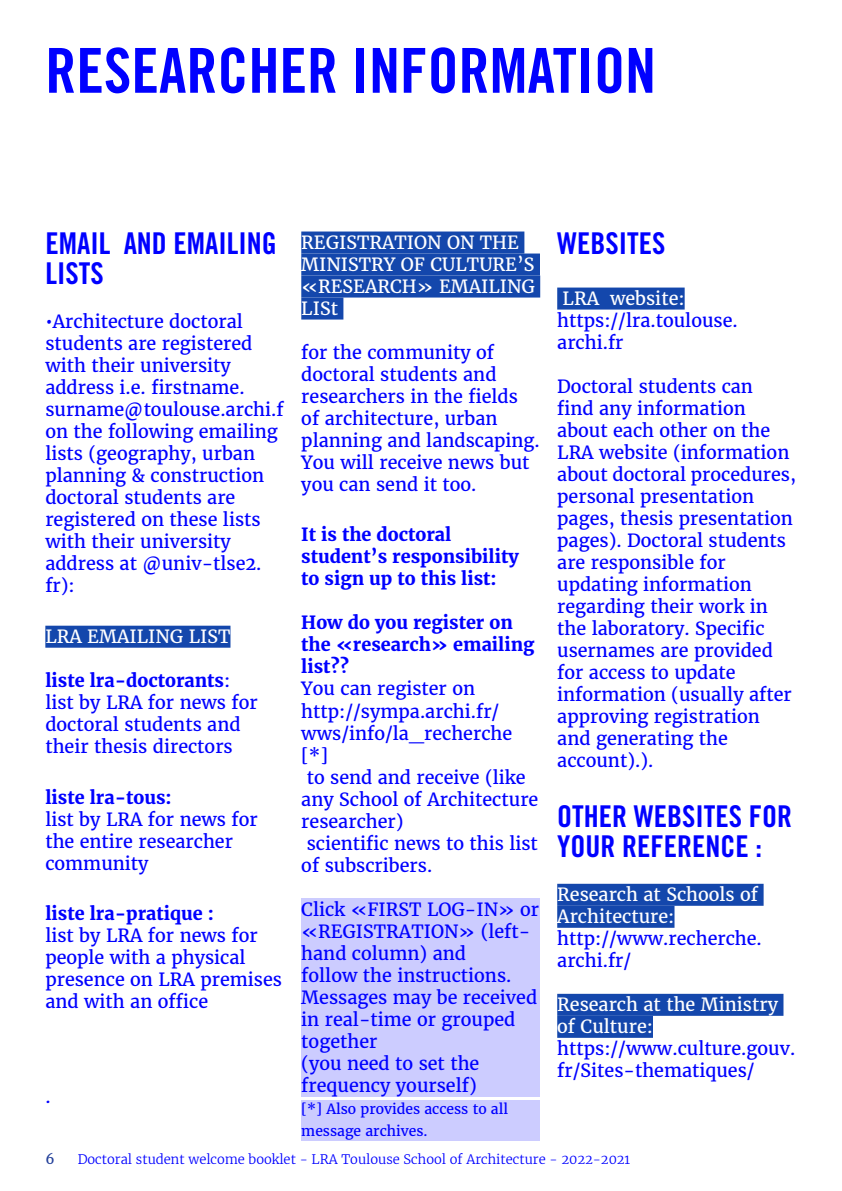
<style>
.page{position:relative;width:842px;height:1191px;background:#fff}
.page>*{position:absolute;margin:0;border:0;box-sizing:border-box;transform-origin:0 0}
.Titre{font:62px "Trade Gothic Bold Cond Twenty";color:#00f}
.Texte_bleu{font:30px/30px "Trade Gothic Bold Cond Twenty";color:#00f}
.Texte_bleu-2{font:18px/22px "Merriweather";color:#00f}
.Texte_bleu-3{font:700 18px/22px "Merriweather";color:#00f}
.Texte_bleu-4{font:18px/22px "Merriweather";color:#fff}
.Texte_bleu-5{font:14px/22px "Merriweather";color:#00f}
.t1{font:14px "Merriweather";color:#223f99}
.t2{font:300 13px "Merriweather";color:#00f}
.s1{font-weight:400}
.s2{color:#fff}
</style>
<div class="page">
<div style="left:45px;top:625px;width:185px;height:22px;background:#1447ac"></div>
<div style="left:301px;top:231px;width:223px;height:22px;background:#1447ac"></div>
<div style="left:301px;top:253px;width:239px;height:22px;background:#1447ac"></div>
<div style="left:301px;top:275px;width:239px;height:22px;background:#1447ac"></div>
<div style="left:301px;top:297px;width:42px;height:22px;background:#1447ac"></div>
<div style="left:301px;top:898px;width:239px;height:66px;background:#ccf"></div>
<div style="left:301px;top:964px;width:239px;height:22px;background:#ccf"></div>
<div style="left:301px;top:986px;width:239px;height:66px;background:#ccf"></div>
<div style="left:301px;top:1052px;width:239px;height:44px;background:#ccf"></div>
<div style="left:301px;top:1099px;width:239px;height:41px;background:#ccf"></div>
<div style="left:557px;top:287px;width:128px;height:22px;background:#1447ac"></div>
<div style="left:557px;top:883px;width:207px;height:22px;background:#1447ac"></div>
<div style="left:557px;top:905px;width:117px;height:22px;background:#1447ac"></div>
<div style="left:557px;top:993px;width:226px;height:22px;background:#1447ac"></div>
<div style="left:557px;top:1015px;width:96px;height:22px;background:#1447ac"></div>
<p class="Titre" style="left:45px;top:33px;width:612px">RESEARCHER INFORMATION</p>
<p class="Texte_bleu" style="left:45px;top:228px;width:233px">EMAIL AND EMAILING<br>LISTS</p>
<p class="Texte_bleu-2" style="left:45px;top:310px;width:240px">•Architecture doctoral students are registered with their university address i.e. firstname. surname@toulouse.archi.f on the following emailing lists (geography, urban planning &amp; construction doctoral students are registered on these lists with their university address at @univ-tlse2. fr):</p>
<p class="Texte_bleu-4" style="left:45px;top:625px;width:187px">LRA EMAILING LIST</p>
<p class="Texte_bleu-3" style="left:45px;top:669px;width:186px">liste lra-doctorants<span class="s1">:</span></p>
<p class="Texte_bleu-2" style="left:45px;top:691px;width:214px">list by LRA for news for doctoral students and their thesis directors</p>
<p class="Texte_bleu-3" style="left:45px;top:785px;width:128px">liste lra-tous:</p>
<p class="Texte_bleu-2" style="left:45px;top:807px;width:214px">list by LRA for news for the entire researcher community</p>
<p class="Texte_bleu-3" style="left:45px;top:902px;width:170px">liste lra-pratique :</p>
<p class="Texte_bleu-2" style="left:45px;top:924px;width:238px">list by LRA for news for people with a physical presence on LRA premises and with an office</p>
<p class="Texte_bleu-2" style="left:45px;top:1085px;width:7px">.</p>
<p class="Texte_bleu-4" style="left:301px;top:231px;width:235px">REGISTRATION ON THE<br>MINISTRY OF CULTURE’S «RESEARCH» EMAILING<br>LISt</p>
<p class="Texte_bleu-2" style="left:301px;top:341px;width:240px">for the community of doctoral students and researchers in the fields of architecture, urban planning and landscaping.<br>You will receive news but you can send it too.</p>
<p class="Texte_bleu-3" style="left:301px;top:523px;width:219px">It is the doctoral student’s responsibility to sign up to this list:</p>
<p class="Texte_bleu-3" style="left:301px;top:611px;width:235px">How do you register on the «research» emailing list??</p>
<p class="Texte_bleu-2" style="left:301px;top:677px;width:175px">You can register on</p>
<p class="Texte_bleu-2" style="left:301px;top:699px;width:212px">http://sympa.archi.fr/ wws/info/la_recherche [*]</p>
<p class="Texte_bleu-2" style="left:301px;top:765px;width:239px;text-indent:5px">to send and receive (like any School of Architecture researcher)</p>
<p class="Texte_bleu-2" style="left:301px;top:831px;width:238px;text-indent:5px">scientific news to this list of subscribers.</p>
<p class="Texte_bleu-2" style="left:301px;top:897px;width:239px">Click «FIRST LOG-IN» or «REGISTRATION» (left&shy;hand column) and</p>
<p class="Texte_bleu-2" style="left:301px;top:963px;width:212px">follow the instructions.</p>
<p class="Texte_bleu-2" style="left:301px;top:985px;width:237px">Messages may be received in real-time or grouped together</p>
<p class="Texte_bleu-2" style="left:301px;top:1051px;width:180px">(you need to set the frequency yourself)</p>
<p class="Texte_bleu-5" style="left:301px;top:1097px;width:208px">[*] Also provides access to all message archives.</p>
<p class="Texte_bleu" style="left:557px;top:228px;width:110px">WEBSITES</p>
<p class="Texte_bleu-2" style="left:557px;top:287px;width:182px;text-indent:5px"><span class="s2">LRA website: </span>https://lra.toulouse. archi.fr</p>
<p class="Texte_bleu-2" style="left:557px;top:375px;width:240px">Doctoral students can<br>find any information about each other on the<br>LRA website (information about doctoral procedures, personal presentation pages, thesis presentation pages). Doctoral students are responsible for updating information regarding their work in the laboratory. Specific usernames are provided for access to update information (usually after approving registration and generating the account).).</p>
<p class="Texte_bleu" style="left:557px;top:801px;width:236px">OTHER WEBSITES FOR<br>YOUR REFERENCE :</p>
<p class="Texte_bleu-4" style="left:557px;top:883px;width:202px">Research at Schools of<br>Architecture:</p>
<p class="Texte_bleu-2" style="left:557px;top:927px;width:206px">http://www.recherche. archi.fr/</p>
<p class="Texte_bleu-4" style="left:557px;top:993px;width:222px">Research at the Ministry of Culture:</p>
<p class="Texte_bleu-2" style="left:557px;top:1037px;width:240px">https://www.culture.gouv. fr/Sites-thematiques/</p>
<p class="t1" style="left:45px;top:1149px;width:11px">6</p>
<p class="t2" style="left:78px;top:1150px;width:554px">Doctoral student welcome booklet - LRA Toulouse School of Architecture - 2022-2021</p>
</div>
